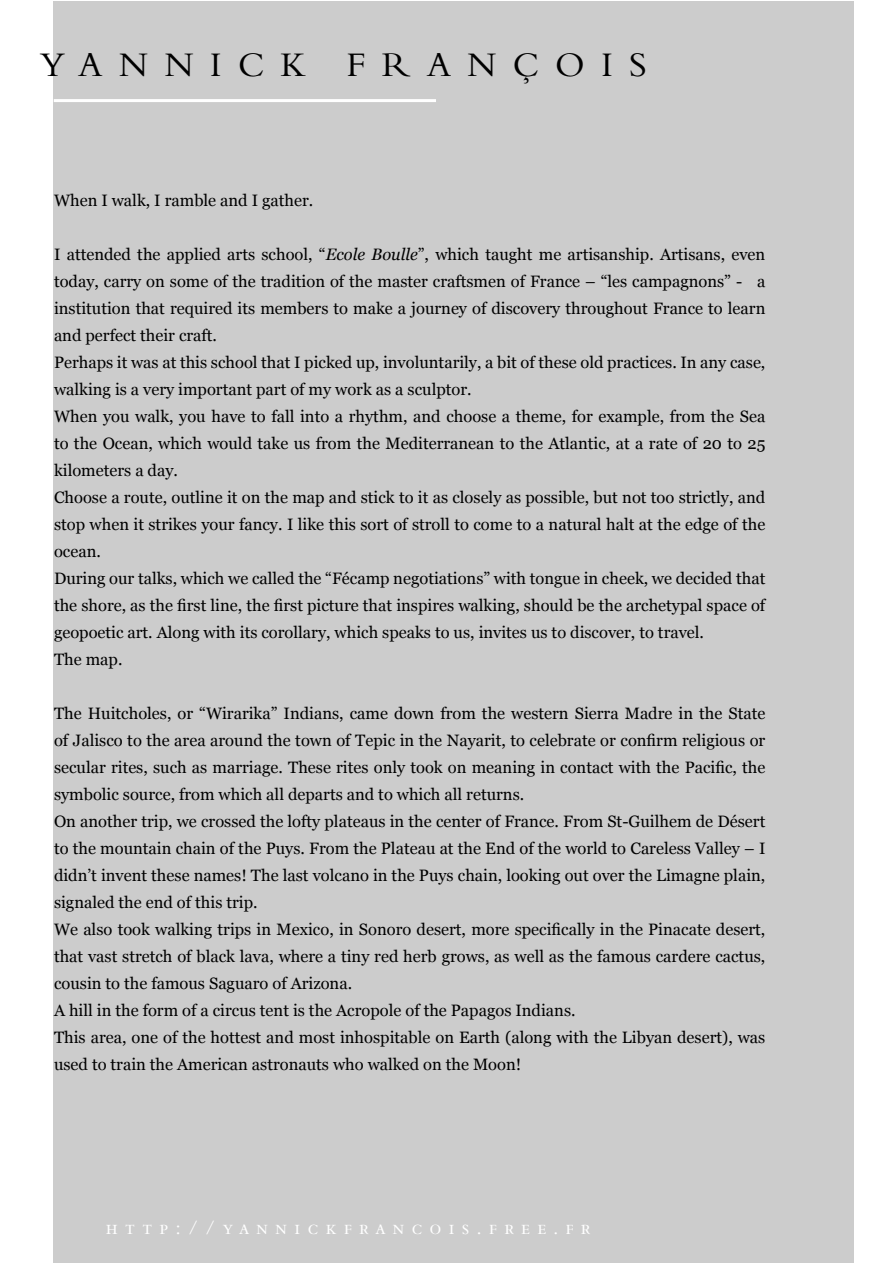
<style>
.page{position:relative;width:893px;height:1263px;background:#fff}
.page>*{position:absolute;margin:0;border:0;box-sizing:border-box;transform-origin:0 0}
.t1{font:36px "Bembo SC";letter-spacing:.45em;color:#000}
.t2{font:21px "Bembo SC";letter-spacing:.35em;color:#fff}
.t3{font:16.5px/27px "Georgia";color:#000}
.s1{font-style:italic}
</style>
<div class="page">
<div style="left:54px;top:1px;width:800px;height:1262px;background:#ccc"></div>
<hr style="left:54px;top:99px;width:382px;height:3px;background:#fff">
<h1 class="t1" style="left:40px;top:45px;width:608px">YANNICK FRANÇOIS</h1>
<p class="t3" style="left:54px;top:187px;width:261px">When I walk, I ramble and I gather.</p>
<p class="t3" style="left:54px;top:241px;width:713px">I attended the applied arts school, “<span class="s1">Ecole Boulle</span>”, which taught me artisanship. Artisans, even today, carry on some of the tradition of the master craftsmen of France – “les campagnons” - a institution that required its members to make a journey of discovery throughout France to learn and perfect their craft.<br>Perhaps it was at this school that I picked up, involuntarily, a bit of these old practices. In any case, walking is a very important part of my work as a sculptor.<br>When you walk, you have to fall into a rhythm, and choose a theme, for example, from the Sea to the Ocean, which would take us from the Mediterranean to the Atlantic, at a rate of 20 to 25 kilometers a day.<br>Choose a route, outline it on the map and stick to it as closely as possible, but not too strictly, and stop when it strikes your fancy. I like this sort of stroll to come to a natural halt at the edge of the ocean.<br>During our talks, which we called the “Fécamp negotiations” with tongue in cheek, we decided that the shore, as the first line, the first picture that inspires walking, should be the archetypal space of geopoetic art. Along with its corollary, which speaks to us, invites us to discover, to travel.<br>The map.</p>
<p class="t3" style="left:54px;top:700px;width:713px">The Huitcholes, or “Wirarika” Indians, came down from the western Sierra Madre in the State of Jalisco to the area around the town of Tepic in the Nayarit, to celebrate or confirm religious or secular rites, such as marriage. These rites only took on meaning in contact with the Pacific, the symbolic source, from which all departs and to which all returns.<br>On another trip, we crossed the lofty plateaus in the center of France. From St-Guilhem de Désert to the mountain chain of the Puys. From the Plateau at the End of the world to Careless Valley – I didn’t invent these names! The last volcano in the Puys chain, looking out over the Limagne plain, signaled the end of this trip.<br>We also took walking trips in Mexico, in Sonoro desert, more specifically in the Pinacate desert, that vast stretch of black lava, where a tiny red herb grows, as well as the famous cardere cactus, cousin to the famous Saguaro of Arizona.<br>A hill in the form of a circus tent is the Acropole of the Papagos Indians.<br>This area, one of the hottest and most inhospitable on Earth (along with the Libyan desert), was used to train the American astronauts who walked on the Moon!</p>
<p class="t2" style="left:106px;top:1216px;width:486px">http://yannickfrancois.free.fr</p>
</div>
